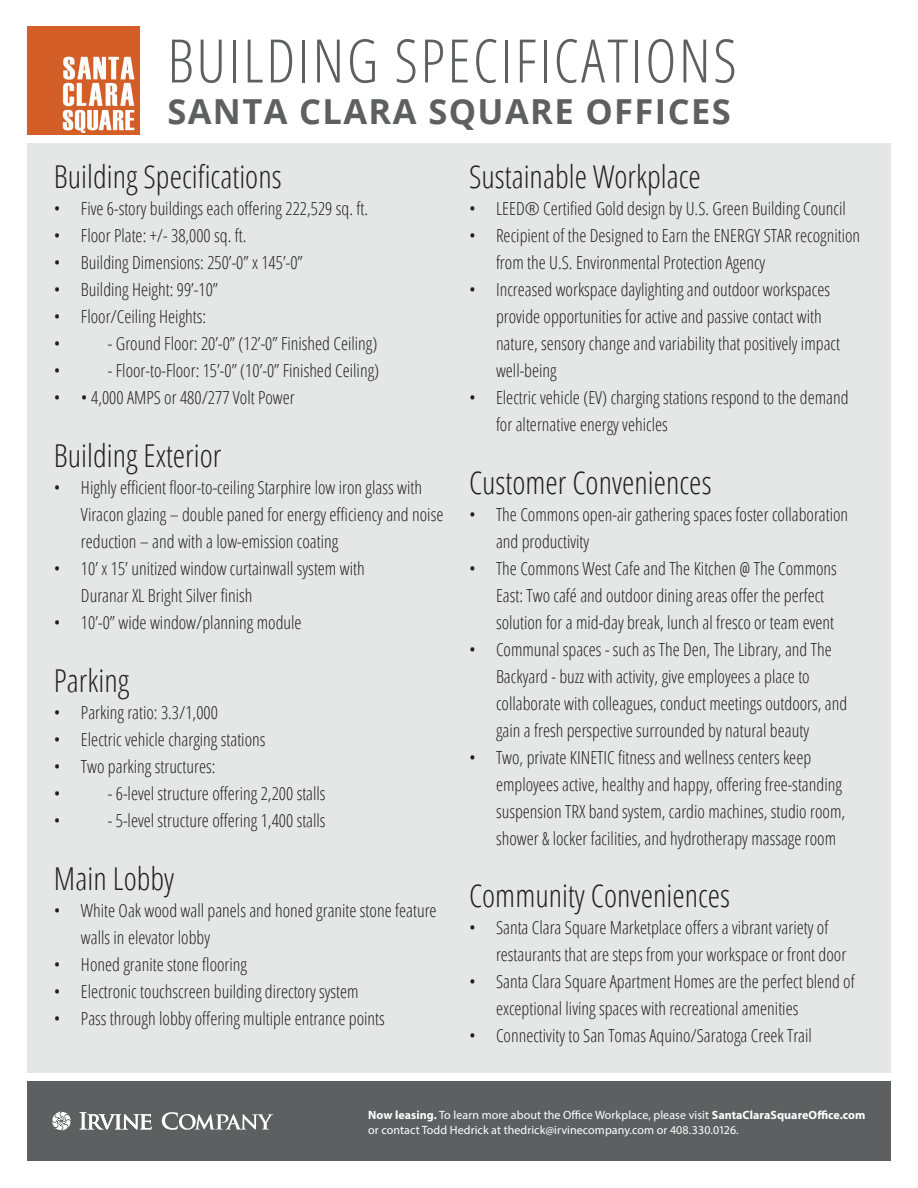
<style>
.page{position:relative;width:918px;height:1188px;background:#fff}
.page>*{position:absolute;margin:0;border:0;box-sizing:border-box;transform-origin:0 0}
.t1{font:300 condensed 60px "Open Sans";letter-spacing:.04em;color:#5e5f61}
.t2{font:700 34.5px "Open Sans";letter-spacing:.04em;color:#5e5f61}
.t3{font:300 condensed 31.5px "Open Sans";color:#231f20}
.t4{font:300 condensed 18px/27px "Open Sans";color:#231f20}
.t5{font:12px/15px "Myriad Pro";letter-spacing:.005em;color:#fff}
.s1{font-weight:700}
</style>
<div class="page">
<div style="left:27px;top:143px;width:864px;height:930px;background:#e5e6e6"></div>
<div style="left:27px;top:1081px;width:864px;height:80px;background:#5e5f61"></div>
<img style="left:27px;top:27px;width:112px;height:107px">
<svg style="left:162px;top:1112px;width:111px;height:18px"></svg>
<svg style="left:80px;top:1112px;width:72px;height:17px"></svg>
<svg style="left:52px;top:1111px;width:19px;height:20px"></svg>
<p class="t1" style="left:167px;top:20px;width:571px">BUILDING SPECIFICATIONS</p>
<p class="t2" style="left:167px;top:88px;width:565px">SANTA CLARA SQUARE OFFICES</p>
<p class="t3" style="left:54px;top:155px;width:229px">Building Specifications</p>
<p class="t4" style="left:54px;top:194px;width:316px">• Five 6-story buildings each offering 222,529 sq. ft.</p>
<p class="t4" style="left:54px;top:221px;width:194px">• Floor Plate: +/- 38,000 sq. ft.</p>
<p class="t4" style="left:54px;top:248px;width:250px">• Building Dimensions: 250’-0” x 145’-0”</p>
<p class="t4" style="left:54px;top:275px;width:166px">• Building Height: 99’-10”</p>
<p class="t4" style="left:54px;top:302px;width:154px">• Floor/Ceiling Heights:</p>
<p class="t4" style="left:54px;top:329px;width:8px">•</p>
<p class="t4" style="left:108px;top:329px;width:271px">- Ground Floor: 20’-0” (12’-0” Finished Ceiling)</p>
<p class="t4" style="left:54px;top:356px;width:8px">•</p>
<p class="t4" style="left:108px;top:356px;width:273px">- Floor-to-Floor: 15’-0” (10’-0” Finished Ceiling)</p>
<p class="t4" style="left:54px;top:383px;width:242px">• • 4,000 AMPS or 480/277 Volt Power</p>
<p class="t3" style="left:54px;top:434px;width:169px">Building Exterior</p>
<p class="t4" style="left:81px;top:473px;width:364px;text-indent:-27px">• Highly efficient floor-to-ceiling Starphire low iron glass with<br>Viracon glazing – double paned for energy efficiency and noise reduction – and with a low-emission coating</p>
<p class="t4" style="left:81px;top:554px;width:285px;text-indent:-27px">• 10’ x 15’ unitized window curtainwall system with<br>Duranar XL Bright Silver finish</p>
<p class="t4" style="left:54px;top:608px;width:249px">• 10’-0” wide window/planning module</p>
<p class="t3" style="left:54px;top:659px;width:77px">Parking</p>
<p class="t4" style="left:54px;top:699px;width:165px">• Parking ratio: 3.3/1,000</p>
<p class="t4" style="left:54px;top:726px;width:213px">• Electric vehicle charging stations</p>
<p class="t4" style="left:54px;top:753px;width:163px">• Two parking structures:</p>
<p class="t4" style="left:54px;top:780px;width:8px">•</p>
<p class="t4" style="left:108px;top:780px;width:219px">- 6-level structure offering 2,200 stalls</p>
<p class="t4" style="left:54px;top:807px;width:8px">•</p>
<p class="t4" style="left:108px;top:807px;width:219px">- 5-level structure offering 1,400 stalls</p>
<p class="t3" style="left:54px;top:858px;width:122px">Main Lobby</p>
<p class="t4" style="left:81px;top:897px;width:357px;text-indent:-27px">• White Oak wood wall panels and honed granite stone feature walls in elevator lobby</p>
<p class="t4" style="left:54px;top:951px;width:195px">• Honed granite stone flooring</p>
<p class="t4" style="left:54px;top:978px;width:306px">• Electronic touchscreen building directory system</p>
<p class="t4" style="left:54px;top:1005px;width:332px">• Pass through lobby offering multiple entrance points</p>
<p class="t3" style="left:469px;top:155px;width:233px">Sustainable Workplace</p>
<p class="t4" style="left:469px;top:194px;width:378px">• LEED® Certified Gold design by U.S. Green Building Council</p>
<p class="t4" style="left:496px;top:221px;width:366px;text-indent:-27px">• Recipient of the Designed to Earn the ENERGY STAR recognition from the U.S. Environmental Protection Agency</p>
<p class="t4" style="left:496px;top:275px;width:346px;text-indent:-27px">• Increased workspace daylighting and outdoor workspaces provide opportunities for active and passive contact with nature, sensory change and variability that positively impact well-being</p>
<p class="t4" style="left:496px;top:383px;width:354px;text-indent:-27px">• Electric vehicle (EV) charging stations respond to the demand for alternative energy vehicles</p>
<p class="t3" style="left:469px;top:461px;width:244px">Customer Conveniences</p>
<p class="t4" style="left:496px;top:500px;width:354px;text-indent:-27px">• The Commons open-air gathering spaces foster collaboration and productivity</p>
<p class="t4" style="left:496px;top:554px;width:342px;text-indent:-27px">• The Commons West Cafe and The Kitchen @ The Commons<br>East: Two café and outdoor dining areas offer the perfect solution for a mid-day break, lunch al fresco or team event</p>
<p class="t4" style="left:496px;top:635px;width:353px;text-indent:-27px">• Communal spaces - such as The Den, The Library, and The Backyard - buzz with activity, give employees a place to collaborate with colleagues, conduct meetings outdoors, and gain a fresh perspective surrounded by natural beauty</p>
<p class="t4" style="left:496px;top:743px;width:351px;text-indent:-27px">• Two, private KINETIC fitness and wellness centers keep employees active, healthy and happy, offering free-standing suspension TRX band system, cardio machines, studio room, shower &amp; locker facilities, and hydrotherapy massage room</p>
<p class="t3" style="left:469px;top:874px;width:263px">Community Conveniences</p>
<p class="t4" style="left:496px;top:913px;width:352px;text-indent:-27px">• Santa Clara Square Marketplace offers a vibrant variety of restaurants that are steps from your workspace or front door</p>
<p class="t4" style="left:496px;top:967px;width:360px;text-indent:-27px">• Santa Clara Square Apartment Homes are the perfect blend of exceptional living spaces with recreational amenities</p>
<p class="t4" style="left:469px;top:1021px;width:344px">• Connectivity to San Tomas Aquino/Saratoga Creek Trail</p>
<p class="t5" style="left:368px;top:1107px;width:499px"><span class="s1">Now leasing.</span> To learn more about the Office Workplace, please visit <span class="s1">SantaClaraSquareOffice.com </span>or contact Todd Hedrick at thedrick@irvinecompany.com or 408.330.0126.</p>
</div>
